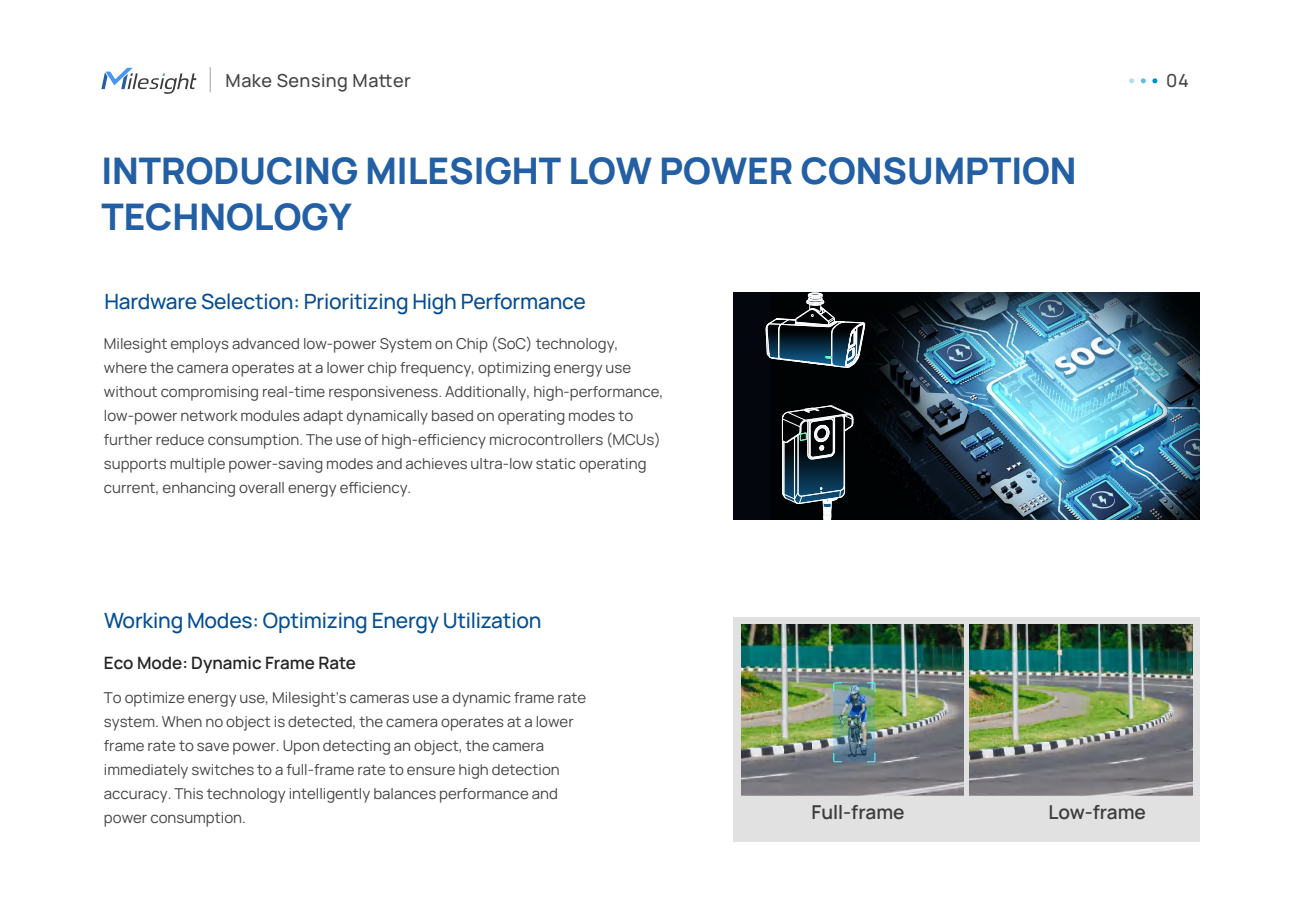
<style>
.page{position:relative;width:1289px;height:919px;background:#fff}
.page>*{position:absolute;margin:0;border:0;box-sizing:border-box;transform-origin:0 0}
.t1{font:800 36.6px/45.3px "Manrope";color:#235fa5}
.t2{font:500 21px "Manrope";letter-spacing:-.01em;color:#044d92}
.t3{font:600 19.05px "Manrope";color:#3c3c3c}
.t4{font:500 18px "Manrope";letter-spacing:.025em;color:#444445}
.t5{font:600 16.95px "Manrope";color:#262426}
.t6{font:15px/24px "Manrope";color:#444445}
</style>
<div class="page">
<svg style="left:210px;top:67px;width:1px;height:25px"></svg>
<svg style="left:1152px;top:78px;width:5px;height:5px"></svg>
<svg style="left:1140px;top:78px;width:5px;height:5px"></svg>
<svg style="left:1129px;top:78px;width:5px;height:5px"></svg>
<svg style="left:101px;top:68px;width:95px;height:26px"></svg>
<img style="left:855px;top:293px;width:344px;height:226px">
<svg style="left:733px;top:332px;width:122px;height:510px"></svg>
<svg style="left:765px;top:292px;width:100px;height:76px;background:#2d3b43"></svg>
<svg style="left:782px;top:405px;width:71px;height:115px;background:#354249"></svg>
<div style="left:733px;top:617px;width:466px;height:224px;background:#e1e1e1"></div>
<img style="left:741px;top:624px;width:222px;height:171px">
<img style="left:969px;top:624px;width:223px;height:171px">
<img style="left:833px;top:682px;width:41px;height:79px">
<svg style="left:832px;top:681px;width:10px;height:11px"></svg>
<svg style="left:865px;top:681px;width:11px;height:11px"></svg>
<svg style="left:832px;top:751px;width:10px;height:11px"></svg>
<svg style="left:865px;top:751px;width:11px;height:11px"></svg>
<p class="t4" style="left:226px;top:68px;width:187px">Make Sensing Matter</p>
<p class="t4" style="left:1166px;top:68px;width:24px">04</p>
<h1 class="t1" style="left:101px;top:147px;width:976px">INTRODUCING MILESIGHT LOW POWER CONSUMPTION<br>TECHNOLOGY</h1>
<h2 class="t2" style="left:104px;top:286px;width:483px">Hardware Selection: Prioritizing High Performance</h2>
<p class="t6" style="left:104px;top:331px;width:561px">Milesight employs advanced low-power System on Chip (SoC) technology, where the camera operates at a lower chip frequency, optimizing energy use without compromising real-time responsiveness. Additionally, high-performance, low-power network modules adapt dynamically based on operating modes to further reduce consumption. The use of high-efficiency microcontrollers (MCUs) supports multiple power-saving modes and achieves ultra-low static operating current, enhancing overall energy efficiency.</p>
<h2 class="t2" style="left:104px;top:605px;width:439px">Working Modes: Optimizing Energy Utilization</h2>
<p class="t5" style="left:104px;top:651px;width:253px">Eco Mode: Dynamic Frame Rate</p>
<p class="t6" style="left:104px;top:684px;width:483px">To optimize energy use, Milesight’s cameras use a dynamic frame rate system. When no object is detected, the camera operates at a lower frame rate to save power. Upon detecting an object, the camera immediately switches to a full-frame rate to ensure high detection accuracy. This technology intelligently balances performance and power consumption.</p>
<p class="t3" style="left:811px;top:798px;width:94px">Full-frame</p>
<p class="t3" style="left:1048px;top:798px;width:99px">Low-frame</p>
</div>
